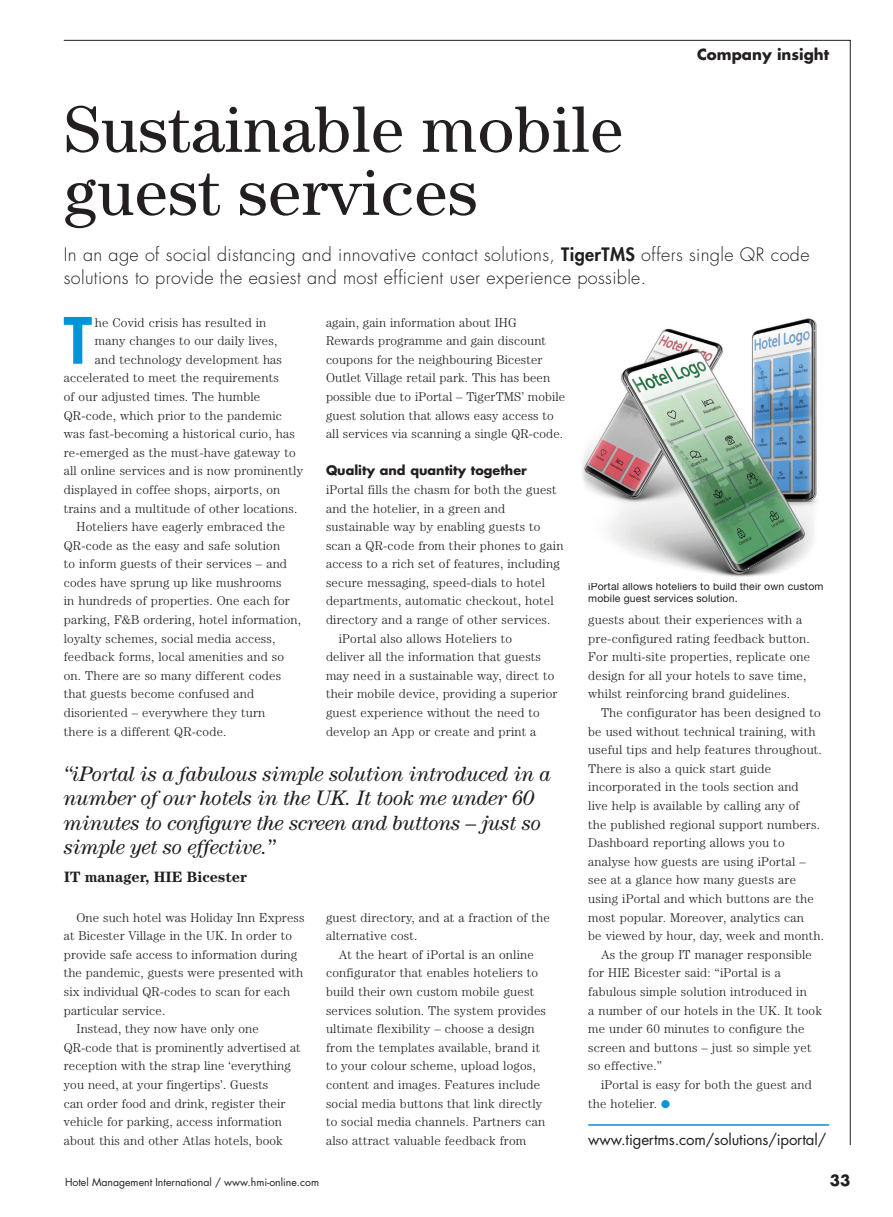
<style>
.page{position:relative;width:893px;height:1217px;background:#fff}
.page>*{position:absolute;margin:0;border:0;box-sizing:border-box;transform-origin:0 0}
.Advertorial_headline{font:66px/63px "Century Std";letter-spacing:.01em;color:#231f20}
.Body_first_para{font:800 62.1px "Futura Std";color:#0095d9}
.t1{font:italic 21px/24px "Century Std";letter-spacing:-.015em;color:#231f20}
.Intro{font:300 18px/22.5px "Futura Std";letter-spacing:.02em;color:#231f20}
.URL{font:15px "Futura Std";letter-spacing:-.01em;color:#231f20}
.Quote_credit{font:700 15px "Century Std";color:#231f20}
.t2{font:700 15px "Futura Std";color:#231f20}
.Body{font:300 12.75px/18.6px "Century Std";letter-spacing:.015em;color:#231f20}
.Body_no_indent{font:300 12.75px/18.6px "Century Std";letter-spacing:.015em;color:#231f20}
.Body_first_para-2{font:300 12.75px "Century Std";letter-spacing:.015em;color:#231f20}
.Subhead{font:700 12.75px "Futura Std";color:#231f20}
.t3{font:10.5px/12px "Helvetica Neue LT Std";letter-spacing:.015em;color:#231f20}
.t4{font:10.5px "Futura Std";color:#231f20}
.s1{font-weight:800}
.s2{color:#0095d9}
</style>
<div class="page">
<hr style="left:588px;top:1123px;width:241px;height:2px;background:#0095d9">
<img style="left:582px;top:318px;width:236px;height:259px">
<p class="Advertorial_headline" style="left:64px;top:97px;width:561px">Sustainable mobile guest services</p>
<p class="t2" style="left:697px;top:44px;width:134px">Company insight</p>
<p class="Intro" style="left:64px;top:244px;width:747px">In an age of social distancing and innovative contact solutions, <span class="s1">TigerTMS</span> offers single QR code solutions to provide the easiest and most efficient user experience possible.</p>
<p class="Body_first_para" style="left:64px;top:301px;width:29px">T</p>
<p class="Body_first_para-2" style="left:95px;top:315px;width:173px">he Covid crisis has resulted in</p>
<p class="Body_first_para-2" style="left:95px;top:333px;width:184px">many changes to our daily lives,</p>
<p class="Body_first_para-2" style="left:95px;top:352px;width:189px">and technology development has</p>
<p class="Body_first_para-2" style="left:64px;top:370px;width:217px">accelerated to meet the requirements</p>
<p class="Body_first_para-2" style="left:64px;top:389px;width:198px">of our adjusted times. The humble</p>
<p class="Body_first_para-2" style="left:64px;top:408px;width:220px">QR-code, which prior to the pandemic</p>
<p class="Body_first_para-2" style="left:64px;top:426px;width:232px">was fast-becoming a historical curio, has</p>
<p class="Body_first_para-2" style="left:64px;top:445px;width:233px">re-emerged as the must-have gateway to</p>
<p class="Body_first_para-2" style="left:64px;top:463px;width:241px">all online services and is now prominently</p>
<p class="Body_first_para-2" style="left:64px;top:482px;width:218px">displayed in coffee shops, airports, on</p>
<p class="Body_first_para-2" style="left:64px;top:500px;width:235px">trains and a multitude of other locations.</p>
<p class="Body" style="left:64px;top:517px;width:239px;text-indent:13px">Hoteliers have eagerly embraced the QR-code as the easy and safe solution<br>to inform guests of their services – and codes have sprung up like mushrooms<br>in hundreds of properties. One each for parking, F&amp;B ordering, hotel information, loyalty schemes, social media access, feedback forms, local amenities and so on. There are so many different codes that guests become confused and disoriented – everywhere they turn<br>there is a different QR-code.</p>
<p class="Body" style="left:326px;top:312px;width:241px">again, gain information about IHG Rewards programme and gain discount coupons for the neighbouring Bicester Outlet Village retail park. This has been possible due to iPortal – TigerTMS’ mobile guest solution that allows easy access to all services via scanning a single QR-code.</p>
<p class="Subhead" style="left:326px;top:462px;width:202px">Quality and quantity together</p>
<p class="Body_no_indent" style="left:326px;top:480px;width:239px">iPortal fills the chasm for both the guest and the hotelier, in a green and sustainable way by enabling guests to scan a QR-code from their phones to gain access to a rich set of features, including secure messaging, speed-dials to hotel departments, automatic checkout, hotel directory and a range of other services.</p>
<p class="Body_no_indent" style="left:326px;top:628px;width:233px;text-indent:13px">iPortal also allows Hoteliers to<br>deliver all the information that guests may need in a sustainable way, direct to their mobile device, providing a superior guest experience without the need to develop an App or create and print a</p>
<p class="t1" style="left:64px;top:761px;width:489px">“iPortal is a fabulous simple solution introduced in a number of our hotels in the UK. It took me under 60 minutes to configure the screen and buttons – just so simple yet so effective.”</p>
<p class="Quote_credit" style="left:64px;top:867px;width:185px">IT manager, HIE Bicester</p>
<p class="Body" style="left:64px;top:907px;width:242px;text-indent:13px">One such hotel was Holiday Inn Express at Bicester Village in the UK. In order to provide safe access to information during the pandemic, guests were presented with six individual QR-codes to scan for each particular service.</p>
<p class="Body" style="left:64px;top:1019px;width:238px;text-indent:13px">Instead, they now have only one QR-code that is prominently advertised at reception with the strap line ‘everything you need, at your fingertips’. Guests<br>can order food and drink, register their vehicle for parking, access information about this and other Atlas hotels, book</p>
<p class="Body_no_indent" style="left:326px;top:907px;width:225px">guest directory, and at a fraction of the alternative cost.</p>
<p class="Body" style="left:326px;top:944px;width:221px;text-indent:13px">At the heart of iPortal is an online configurator that enables hoteliers to build their own custom mobile guest services solution. The system provides ultimate flexibility – choose a design from the templates available, brand it to your colour scheme, upload logos, content and images. Features include social media buttons that link directly to social media channels. Partners can also attract valuable feedback from</p>
<p class="t3" style="left:588px;top:580px;width:237px">iPortal allows hoteliers to build their own custom mobile guest services solution.</p>
<p class="Body" style="left:588px;top:610px;width:224px">guests about their experiences with a pre-configured rating feedback button.<br>For multi-site properties, replicate one design for all your hotels to save time, whilst reinforcing brand guidelines.</p>
<p class="Body" style="left:588px;top:703px;width:237px;text-indent:13px">The configurator has been designed to be used without technical training, with useful tips and help features throughout.<br>There is also a quick start guide incorporated in the tools section and<br>live help is available by calling any of<br>the published regional support numbers.<br>Dashboard reporting allows you to analyse how guests are using iPortal – see at a glance how many guests are using iPortal and which buttons are the most popular. Moreover, analytics can<br>be viewed by hour, day, week and month.</p>
<p class="Body" style="left:588px;top:944px;width:235px;text-indent:13px">As the group IT manager responsible for HIE Bicester said: “iPortal is a fabulous simple solution introduced in<br>a number of our hotels in the UK. It took me under 60 minutes to configure the screen and buttons – just so simple yet so effective.”</p>
<p class="Body" style="left:588px;top:1074px;width:225px;text-indent:13px">iPortal is easy for both the guest and the hotelier. <span class="s2">●</span></p>
<p class="URL" style="left:588px;top:1129px;width:239px">www.tigertms.com/solutions/iportal/</p>
<p class="t4" style="left:65px;top:1175px;width:256px">Hotel Management International / www.hmi-online.com</p>
<p class="t2" style="left:830px;top:1170px;width:22px">33</p>
</div>
